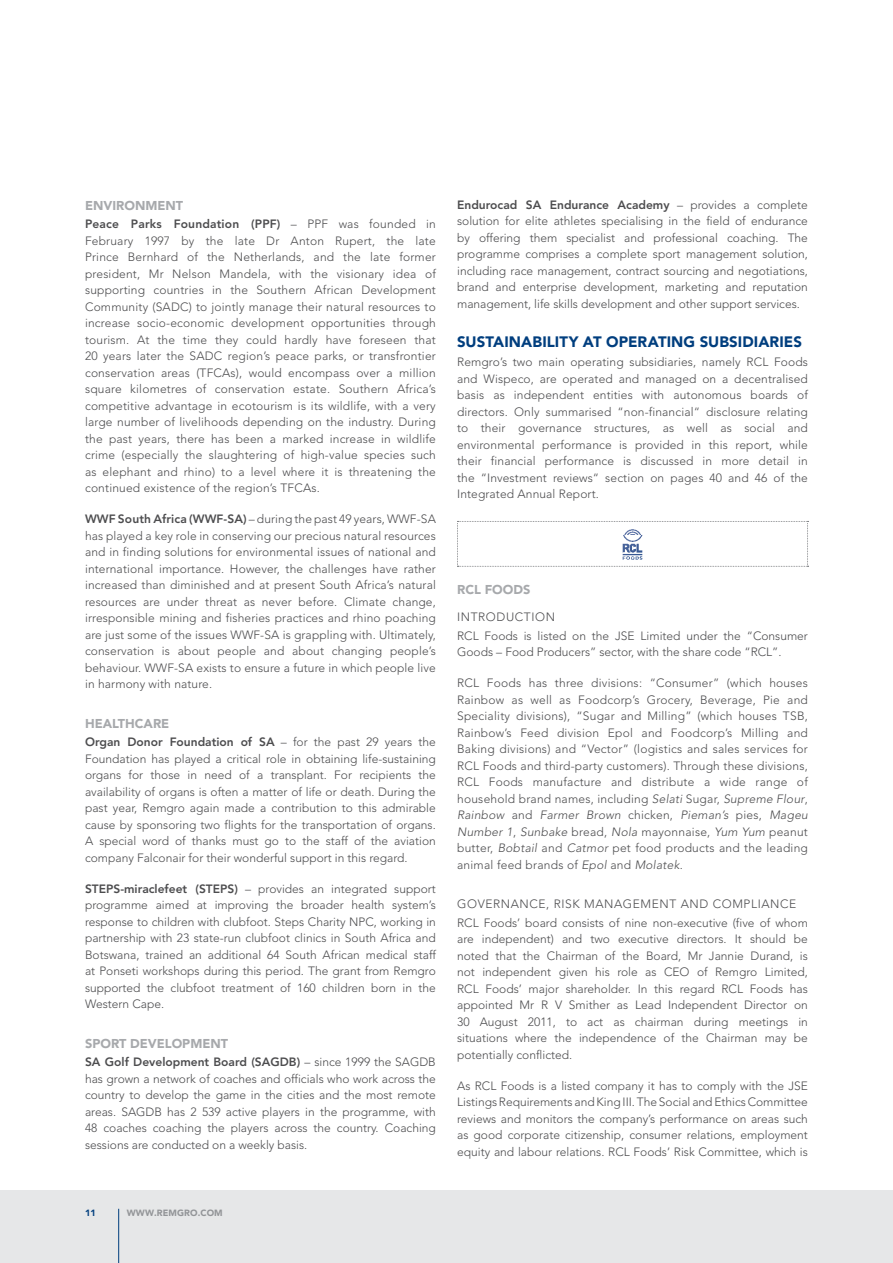
<style>
.page{position:relative;width:893px;height:1263px;background:#fff}
.page>*{position:absolute;margin:0;border:0;box-sizing:border-box;transform-origin:0 0}
.t1{font:900 15px "Avenir LT Std";letter-spacing:.005em;color:#003e7e}
.t2{font:900 12.75px "Avenir LT Std";color:#a7a9ac}
.t3{font:300 12px/16.5px "Avenir LT Std";color:#4d4d4f;text-align:justify}
.t4{font:900 9px "Avenir LT Std";letter-spacing:.01em;color:#939598}
.t5{font:900 9px "Avenir LT Std";color:#003e7e}
.s1{font-weight:800}
.s2{font-style:italic}
</style>
<div class="page">
<div style="left:0;top:1191px;width:893px;height:72px;background:#e6e7e8"></div>
<hr style="left:118px;top:1209px;width:1px;height:54px;background:#003e7e">
<svg style="left:457px;top:521px;width:351px;height:46px"></svg>
<img style="left:621px;top:527px;width:23px;height:33px">
<p class="t2" style="left:85px;top:197px;width:100px">ENVIRONMENT</p>
<p class="t3" style="left:85px;top:216px;width:352px"><span class="s1">Peace Parks Foundation (PPF)</span> – PPF was founded in February 1997 by the late Dr Anton Rupert, the late Prince Bernhard of the Netherlands, and the late former president, Mr Nelson Mandela, with the visionary idea of supporting countries in the Southern African Development Community (SADC) to jointly manage their natural resources to increase socio-economic development opportunities through tourism. At the time they could hardly have foreseen that 20 years later the SADC region’s peace parks, or transfrontier conservation areas (TFCAs), would encompass over a million square kilometres of conservation estate. Southern Africa’s competitive advantage in ecotourism is its wildlife, with a very large number of livelihoods depending on the industry. During the past years, there has been a marked increase in wildlife crime (especially the slaughtering of high-value species such as elephant and rhino) to a level where it is threatening the continued existence of the region’s TFCAs.</p>
<p class="t3" style="left:85px;top:511px;width:352px"><span class="s1">WWF South Africa (WWF-SA)</span> – during the past 49 years, WWF-SA has played a key role in conserving our precious natural resources and in finding solutions for environmental issues of national and international importance. However, the challenges have rather increased than diminished and at present South Africa’s natural resources are under threat as never before. Climate change, irresponsible mining and fisheries practices and rhino poaching are just some of the issues WWF-SA is grappling with. Ultimately, conservation is about people and about changing people’s behaviour. WWF-SA exists to ensure a future in which people live in harmony with nature.</p>
<p class="t2" style="left:85px;top:715px;width:86px">HEALTHCARE</p>
<p class="t3" style="left:85px;top:734px;width:352px"><span class="s1">Organ Donor Foundation of SA</span> – for the past 29 years the Foundation has played a critical role in obtaining life-sustaining organs for those in need of a transplant. For recipients the availability of organs is often a matter of life or death. During the past year, Remgro again made a contribution to this admirable cause by sponsoring two flights for the transportation of organs.<br>A special word of thanks must go to the staff of the aviation company Falconair for their wonderful support in this regard.</p>
<p class="t3" style="left:85px;top:880px;width:352px"><span class="s1">STEPS-miraclefeet (STEPS)</span> – provides an integrated support programme aimed at improving the broader health system’s response to children with clubfoot. Steps Charity NPC, working in partnership with 23 state-run clubfoot clinics in South Africa and Botswana, trained an additional 64 South African medical staff at Ponseti workshops during this period. The grant from Remgro supported the clubfoot treatment of 160 children born in the Western Cape.</p>
<p class="t2" style="left:85px;top:1035px;width:145px">SPORT DEVELOPMENT</p>
<p class="t3" style="left:85px;top:1054px;width:352px"><span class="s1">SA Golf Development Board (SAGDB)</span> – since 1999 the SAGDB has grown a network of coaches and officials who work across the country to develop the game in the cities and the most remote areas. SAGDB has 2 539 active players in the programme, with 48 coaches coaching the players across the country. Coaching sessions are conducted on a weekly basis.</p>
<p class="t5" style="left:85px;top:1207px;width:12px">11</p>
<p class="t4" style="left:127px;top:1207px;width:97px">WWW.REMGRO.COM</p>
<p class="t3" style="left:457px;top:197px;width:352px"><span class="s1">Endurocad SA Endurance Academy</span> – provides a complete solution for elite athletes specialising in the field of endurance by offering them specialist and professional coaching. The programme comprises a complete sport management solution, including race management, contract sourcing and negotiations, brand and enterprise development, marketing and reputation management, life skills development and other support services.</p>
<p class="t1" style="left:457px;top:333px;width:346px">SUSTAINABILITY AT OPERATING SUBSIDIARIES</p>
<p class="t3" style="left:457px;top:354px;width:352px">Remgro’s two main operating subsidiaries, namely RCL Foods and Wispeco, are operated and managed on a decentralised basis as independent entities with autonomous boards of directors. Only summarised “non-financial“ disclosure relating to their governance structures, as well as social and environmental performance is provided in this report, while their financial performance is discussed in more detail in the “Investment reviews“ section on pages 40 and 46 of the Integrated Annual Report.</p>
<p class="t2" style="left:457px;top:582px;width:75px">RCL FOODS</p>
<p class="t3" style="left:457px;top:607px;width:352px;line-height:18.6px">INTRODUCTION<br>RCL Foods is listed on the JSE Limited under the “Consumer</p>
<p class="t3" style="left:457px;top:644px;width:326px">Goods – Food Producers” sector, with the share code “RCL”.</p>
<p class="t3" style="left:457px;top:675px;width:352px">RCL Foods has three divisions: “Consumer” (which houses Rainbow as well as Foodcorp’s Grocery, Beverage, Pie and Speciality divisions), “Sugar and Milling” (which houses TSB, Rainbow’s Feed division Epol and Foodcorp’s Milling and Baking divisions) and “Vector” (logistics and sales services for RCL Foods and third-party customers). Through these divisions, RCL Foods manufacture and distribute a wide range of household brand names, including <span class="s2">Selati</span> Sugar, <span class="s2">Supreme Flour</span>, <span class="s2">Rainbow</span> and <span class="s2">Farmer Brown</span> chicken, <span class="s2">Pieman’s</span> pies, <span class="s2">Mageu Number 1</span>, <span class="s2">Sunbake</span> bread, <span class="s2">Nola</span> mayonnaise, <span class="s2">Yum Yum</span> peanut butter, <span class="s2">Bobtail</span> and <span class="s2">Catmor</span> pet food products and the leading animal feed brands of <span class="s2">Epol</span> and <span class="s2">Molatek</span>.</p>
<p class="t3" style="left:457px;top:895px;width:352px;line-height:18.6px">GOVERNANCE, RISK MANAGEMENT AND COMPLIANCE<br>RCL Foods’ board consists of nine non-executive (five of whom</p>
<p class="t3" style="left:457px;top:931px;width:352px">are independent) and two executive directors. It should be noted that the Chairman of the Board, Mr Jannie Durand, is not independent given his role as CEO of Remgro Limited, RCL Foods’ major shareholder. In this regard RCL Foods has appointed Mr R V Smither as Lead Independent Director on 30 August 2011, to act as chairman during meetings in situations where the independence of the Chairman may be potentially conflicted.</p>
<p class="t3" style="left:457px;top:1077px;width:352px">As RCL Foods is a listed company it has to comply with the JSE Listings Requirements and King III. The Social and Ethics Committee reviews and monitors the company’s performance on areas such as good corporate citizenship, consumer relations, employment equity and labour relations. RCL Foods’ Risk Committee, which is</p>
</div>
